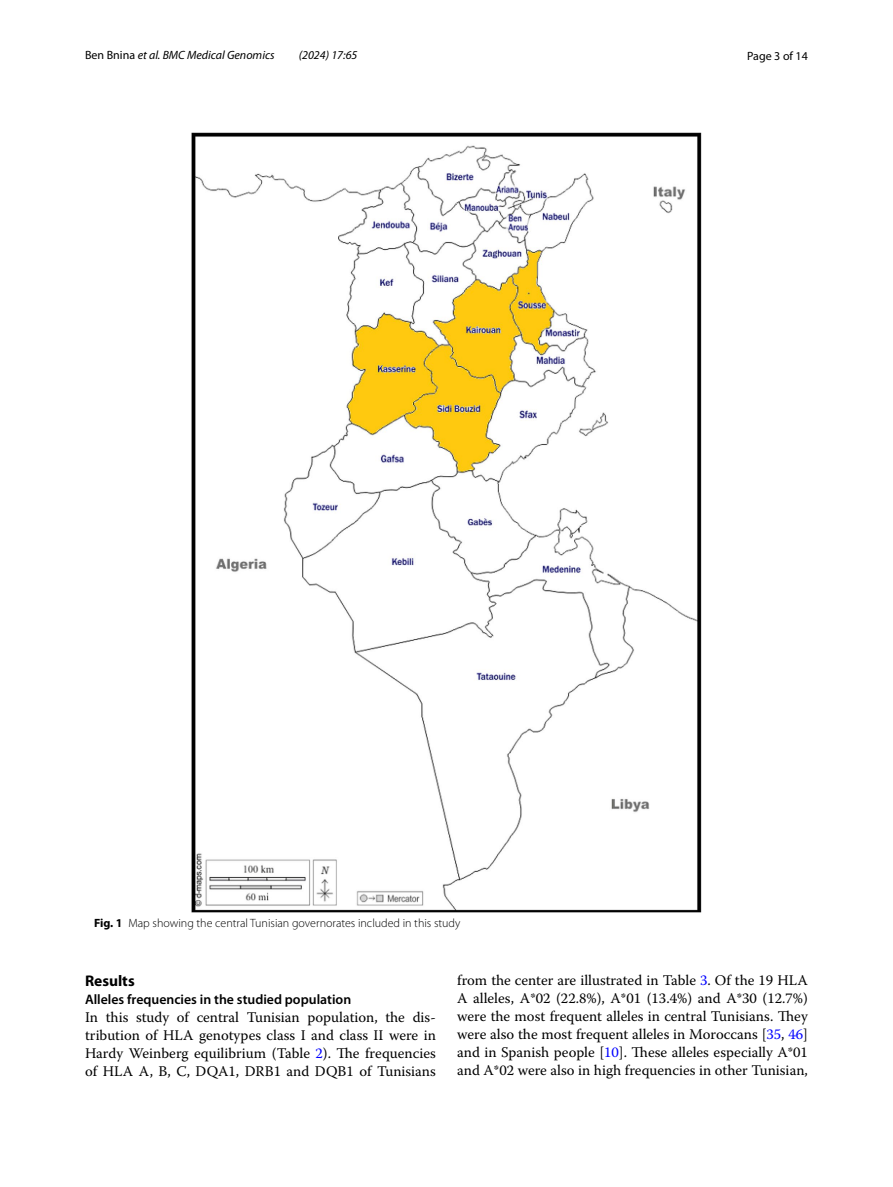
<style>
.page{position:relative;width:893px;height:1187px;background:#fff}
.page>*{position:absolute;margin:0;border:0;box-sizing:border-box;transform-origin:0 0}
.t1{font:700 15.45px "Myriad Pro";color:#000}
.t2{font:14.7px/18px "Warnock Pro";color:#000;text-align:justify}
.t3{font:600 13.8px "Myriad Pro";color:#000}
.t4{font:300 12px "Myriad Pro";color:#000}
.t5{font:italic 12px "Myriad Pro";color:#000}
.t6{font:12px "Myriad Pro";color:#000}
.s1{font-style:normal}
.s2{font-weight:700}
.s3{color:#00f}
</style>
<div class="page">
<img style="left:191px;top:133px;width:511px;height:779px">
<p class="t5" style="left:85px;top:48px;width:191px"><span class="s1">Ben Bnina</span> et al. BMC Medical Genomics</p>
<p class="t5" style="left:299px;top:48px;width:60px">(2024) 17:65</p>
<p class="t6" style="left:747px;top:48px;width:62px">Page 3 of 14</p>
<p class="t4" style="left:94px;top:916px;width:368px"><span class="s2">Fig. 1</span> Map showing the central Tunisian governorates included in this study</p>
<p class="t1" style="left:85px;top:970px;width:51px">Results</p>
<p class="t3" style="left:85px;top:990px;width:268px">Alleles frequencies in the studied population</p>
<p class="t2" style="left:85px;top:1007px;width:352px">In this study of central Tunisian population, the dis&shy;tribution of HLA genotypes class I and class II were in Hardy Weinberg equilibrium (Table <span class="s3">2</span>). The frequencies of HLA A, B, C, DQA1, DRB1 and DQB1 of Tunisians</p>
<p class="t2" style="left:457px;top:970px;width:352px">from the center are illustrated in Table <span class="s3">3</span>. Of the 19 HLA A alleles, A*02 (22.8%), A*01 (13.4%) and A*30 (12.7%) were the most frequent alleles in central Tunisians. They were also the most frequent alleles in Moroccans [<span class="s3">35</span>, <span class="s3">46</span>] and in Spanish people [<span class="s3">10</span>]. These alleles especially A*01 and A*02 were also in high frequencies in other Tunisian,</p>
</div>
